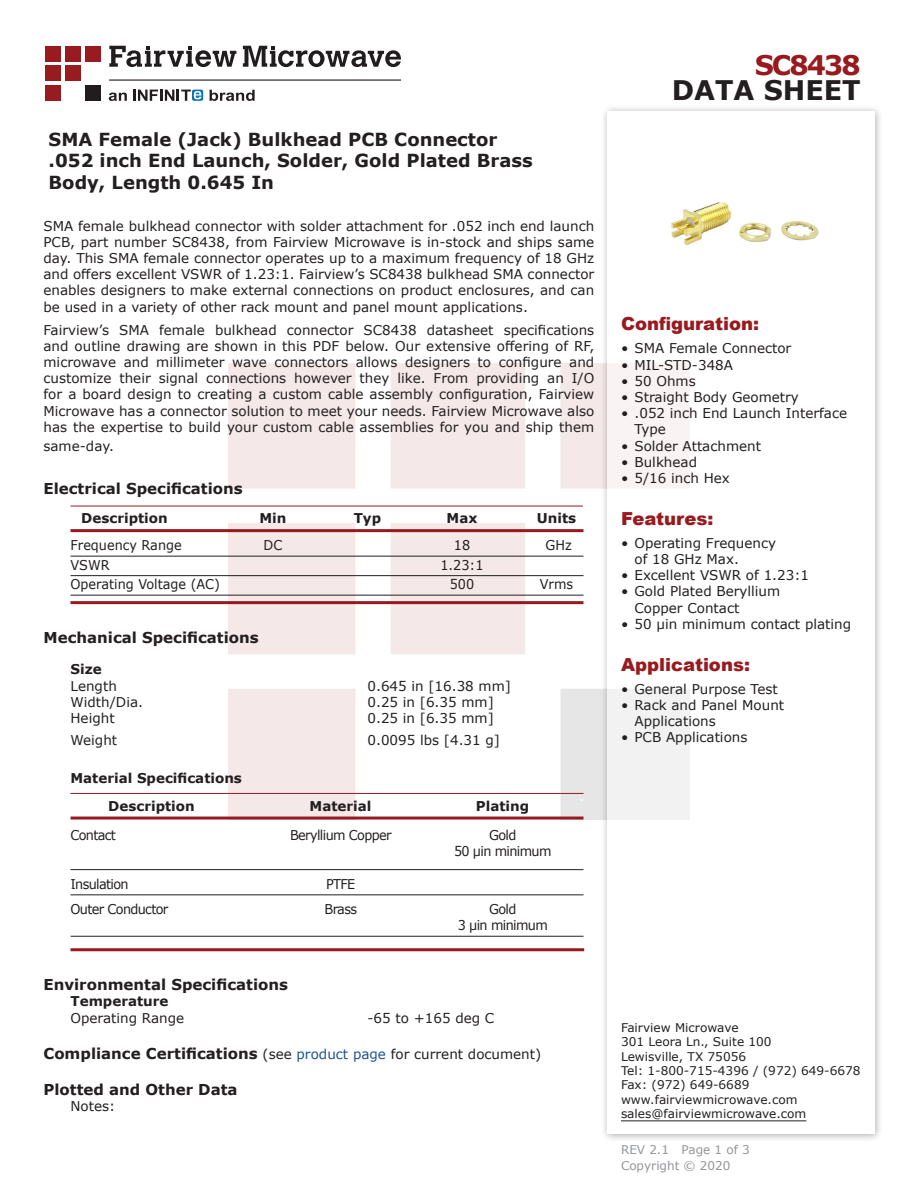
<style>
.page{position:relative;width:918px;height:1188px;background:#fff}
.page>*{position:absolute;margin:0;border:0;box-sizing:border-box;transform-origin:0 0}
.t1{font:700 27px "Verdana";color:#231f20}
.t2{font:700 27px "Verdana";letter-spacing:-.07em;color:#981a1e}
.t3{font:700 18px/21.6px "Verdana";color:#231f20}
.t4{font:900 18px "Arial";color:#981a1e}
.t5{font:700 15px "Verdana";color:#231f20}
.t6{font:13.5px/16.2px "Verdana";color:#231f20}
.t7{font:700 13.5px "Verdana";color:#231f20}
.t8{font:13.5px/16.2px "Verdana";letter-spacing:-.05em;color:#231f20;text-align:center;scale:.95 1}
.t9{font:13.5px "Verdana";color:#231f20;scale:.95 1}
.t10{font:12px/14.4px "Verdana";color:#231f20}
.t11{font:12px/15.6px "Verdana";color:#939598}
.t12{font:700 10.5px "Verdana";color:#fff}
.t13{font:7.5px "Verdana";color:#fff;scale:.95 1}
.s1{font-weight:400;font-size:13.5px}
.s2{font-weight:400;font-size:13.5px;color:#1a5392}
</style>
<div class="page">
<div style="left:45px;top:46px;width:16px;height:15px;background:#971b1f"></div>
<div style="left:65px;top:66px;width:16px;height:15px;background:#971b1f"></div>
<div style="left:85px;top:85px;width:16px;height:16px;background:#211d1e"></div>
<div style="left:45px;top:85px;width:16px;height:16px;background:#971b1f"></div>
<div style="left:85px;top:46px;width:16px;height:15px;background:#971b1f"></div>
<div style="left:45px;top:66px;width:16px;height:15px;background:#971b1f"></div>
<div style="left:65px;top:46px;width:16px;height:15px;background:#971b1f"></div>
<svg style="left:109px;top:46px;width:292px;height:21px"></svg>
<svg style="left:192px;top:90px;width:11px;height:11px"></svg>
<svg style="left:133px;top:90px;width:68px;height:11px"></svg>
<svg style="left:210px;top:90px;width:45px;height:11px"></svg>
<svg style="left:109px;top:93px;width:18px;height:8px"></svg>
<hr style="left:109px;top:80px;width:292px;height:1px;background:#211d1e">
<hr style="left:70px;top:506px;width:513px;height:1px;background:#981a1e">
<hr style="left:70px;top:529px;width:514px;height:3px;background:#981a1e">
<hr style="left:70px;top:556px;width:514px;height:1px;background:#231f20">
<hr style="left:70px;top:575px;width:514px;height:1px;background:#231f20">
<hr style="left:70px;top:595px;width:514px;height:1px;background:#231f20">
<hr style="left:70px;top:601px;width:514px;height:3px;background:#981a1e">
<hr style="left:70px;top:793px;width:514px;height:1px;background:#981a1e">
<hr style="left:70px;top:817px;width:514px;height:3px;background:#981a1e">
<hr style="left:70px;top:869px;width:514px;height:1px;background:#231f20">
<hr style="left:70px;top:895px;width:514px;height:1px;background:#231f20">
<hr style="left:70px;top:936px;width:514px;height:1px;background:#231f20">
<hr style="left:70px;top:948px;width:514px;height:3px;background:#981a1e">
<div style="left:600px;top:104px;width:284px;height:1039px;background:#231f20;opacity:.75"></div>
<div style="left:608px;top:111px;width:267px;height:1023px;background:#fff"></div>
<hr style="left:621px;top:1120px;width:185px;height:1px;background:#231f20">
<img style="left:671px;top:202px;width:148px;height:43px">
<h2 class="t3" style="left:49px;top:128px;width:486px">SMA Female (Jack) Bulkhead PCB Connector .052 inch End Launch, Solder, Gold Plated Brass<br>Body, Length 0.645 In</h2>
<p class="t6" style="left:44px;top:217px;width:552px;text-align:justify">SMA female bulkhead connector with solder attachment for .052 inch end launch PCB, part number SC8438, from Fairview Microwave is in-stock and ships same day. This SMA female connector operates up to a maximum frequency of 18 GHz and offers excellent VSWR of 1.23:1. Fairview’s SC8438 bulkhead SMA connector enables designers to make external connections on product enclosures, and can be used in a variety of other rack mount and panel mount applications.</p>
<p class="t6" style="left:44px;top:321px;width:552px;text-align:justify">Fairview’s SMA female bulkhead connector SC8438 datasheet specifications and outline drawing are shown in this PDF below. Our extensive offering of RF, microwave and millimeter wave connectors allows designers to configure and customize their signal connections however they like. From providing an I/O for a board design to creating a custom cable assembly configuration, Fairview Microwave has a connector solution to meet your needs. Fairview Microwave also has the expertise to build your custom cable assemblies for you and ship them</p>
<p class="t6" style="left:44px;top:438px;width:72px">same-day.</p>
<p class="t5" style="left:44px;top:478px;width:201px">Electrical Specifications</p>
<p class="t7" style="left:81px;top:509px;width:88px">Description</p>
<p class="t7" style="left:259px;top:509px;width:29px">Min</p>
<p class="t7" style="left:354px;top:509px;width:29px">Typ</p>
<p class="t7" style="left:447px;top:509px;width:32px">Max</p>
<p class="t7" style="left:537px;top:509px;width:41px">Units</p>
<p class="t9" style="left:70px;top:536px;width:119px">Frequency Range</p>
<p class="t9" style="left:264px;top:536px;width:21px">DC</p>
<p class="t9" style="left:454px;top:536px;width:19px">18</p>
<p class="t9" style="left:546px;top:536px;width:29px">GHz</p>
<p class="t9" style="left:70px;top:555px;width:43px">VSWR</p>
<p class="t9" style="left:440px;top:555px;width:47px">1.23:1</p>
<p class="t9" style="left:70px;top:575px;width:159px">Operating Voltage (AC)</p>
<p class="t9" style="left:450px;top:575px;width:27px">500</p>
<p class="t9" style="left:540px;top:575px;width:37px">Vrms</p>
<p class="t5" style="left:44px;top:627px;width:217px">Mechanical Specifications</p>
<p class="t7" style="left:70px;top:660px;width:33px">Size</p>
<p class="t6" style="left:70px;top:677px;width:48px">Length</p>
<p class="t6" style="left:368px;top:677px;width:145px">0.645 in [16.38 mm]</p>
<p class="t6" style="left:70px;top:694px;width:74px">Width/Dia.</p>
<p class="t6" style="left:368px;top:694px;width:128px">0.25 in [6.35 mm]</p>
<p class="t6" style="left:70px;top:710px;width:46px">Height</p>
<p class="t6" style="left:368px;top:710px;width:128px">0.25 in [6.35 mm]</p>
<p class="t6" style="left:70px;top:732px;width:48px">Weight</p>
<p class="t6" style="left:368px;top:732px;width:134px">0.0095 lbs [4.31 g]</p>
<p class="t7" style="left:70px;top:768px;width:173px">Material Specifications</p>
<p class="t12" style="left:580px;top:790px;width:5px">.</p>
<p class="t7" style="left:108px;top:796px;width:88px">Description</p>
<p class="t7" style="left:310px;top:796px;width:63px">Material</p>
<p class="t7" style="left:476px;top:796px;width:55px">Plating</p>
<p class="t8" style="left:70px;top:827px;width:49px">Contact</p>
<p class="t8" style="left:290px;top:827px;width:108px">Beryllium Copper</p>
<p class="t8" style="left:454px;top:827px;width:104px">Gold<br>50 µin minimum</p>
<p class="t8" style="left:70px;top:876px;width:63px">Insulation</p>
<p class="t13" style="left:70px;top:881px;width:4px">.</p>
<p class="t9" style="left:326px;top:875px;width:32px">PTFE</p>
<p class="t8" style="left:70px;top:901px;width:105px">Outer Conductor</p>
<p class="t9" style="left:325px;top:900px;width:36px">Brass</p>
<p class="t8" style="left:458px;top:901px;width:96px">Gold<br>3 µin minimum</p>
<p class="t5" style="left:44px;top:974px;width:246px">Environmental Specifications</p>
<p class="t7" style="left:70px;top:992px;width:100px">Temperature</p>
<p class="t6" style="left:70px;top:1009px;width:115px">Operating Range</p>
<p class="t6" style="left:368px;top:1009px;width:128px">-65 to +165 deg C</p>
<p class="t5" style="left:44px;top:1043px;width:499px">Compliance Certifications <span class="s1">(see</span> <span class="s2">product page</span> <span class="s1">for current document)</span></p>
<p class="t5" style="left:44px;top:1079px;width:196px">Plotted and Other Data</p>
<p class="t6" style="left:70px;top:1098px;width:46px">Notes:</p>
<h1 class="t2" style="left:755px;top:46px;width:108px">SC8438</h1>
<h1 class="t1" style="left:672px;top:71px;width:191px">DATA SHEET</h1>
<h2 class="t4" style="left:621px;top:311px;width:140px">Configuration:</h2>
<p class="t6" style="left:621px;top:340px;width:172px">• SMA Female Connector</p>
<p class="t6" style="left:621px;top:356px;width:114px">• MIL-STD-348A</p>
<p class="t6" style="left:621px;top:373px;width:76px">• 50 Ohms</p>
<p class="t6" style="left:621px;top:389px;width:179px">• Straight Body Geometry</p>
<p class="t6" style="left:634px;top:405px;width:214px;text-indent:-14px">• .052 inch End Launch Interface<br>Type</p>
<p class="t6" style="left:621px;top:437px;width:142px">• Solder Attachment</p>
<p class="t6" style="left:621px;top:454px;width:78px">• Bulkhead</p>
<p class="t6" style="left:621px;top:470px;width:110px">• 5/16 inch Hex</p>
<h2 class="t4" style="left:621px;top:505px;width:94px">Features:</h2>
<p class="t6" style="left:634px;top:535px;width:143px;text-indent:-14px">• Operating Frequency of 18 GHz Max.</p>
<p class="t6" style="left:621px;top:567px;width:190px">• Excellent VSWR of 1.23:1</p>
<p class="t6" style="left:634px;top:583px;width:147px;text-indent:-14px">• Gold Plated Beryllium<br>Copper Contact</p>
<p class="t6" style="left:621px;top:616px;width:232px">• 50 µin minimum contact plating</p>
<h2 class="t4" style="left:621px;top:651px;width:131px">Applications:</h2>
<p class="t6" style="left:621px;top:680px;width:158px">• General Purpose Test</p>
<p class="t6" style="left:634px;top:697px;width:151px;text-indent:-14px">• Rack and Panel Mount<br>Applications</p>
<p class="t6" style="left:621px;top:729px;width:128px">• PCB Applications</p>
<p class="t10" style="left:621px;top:1020px;width:241px">Fairview Microwave<br>301 Leora Ln., Suite 100<br>Lewisville, TX 75056<br>Tel: 1-800-715-4396 / (972) 649-6678<br>Fax: (972) 649-6689 www.fairviewmicrowave.com sales@fairviewmicrowave.com</p>
<p class="t11" style="left:621px;top:1142px;width:130px">REV 2.1 Page 1 of 3<br>Copyright © 2020</p>
</div>
